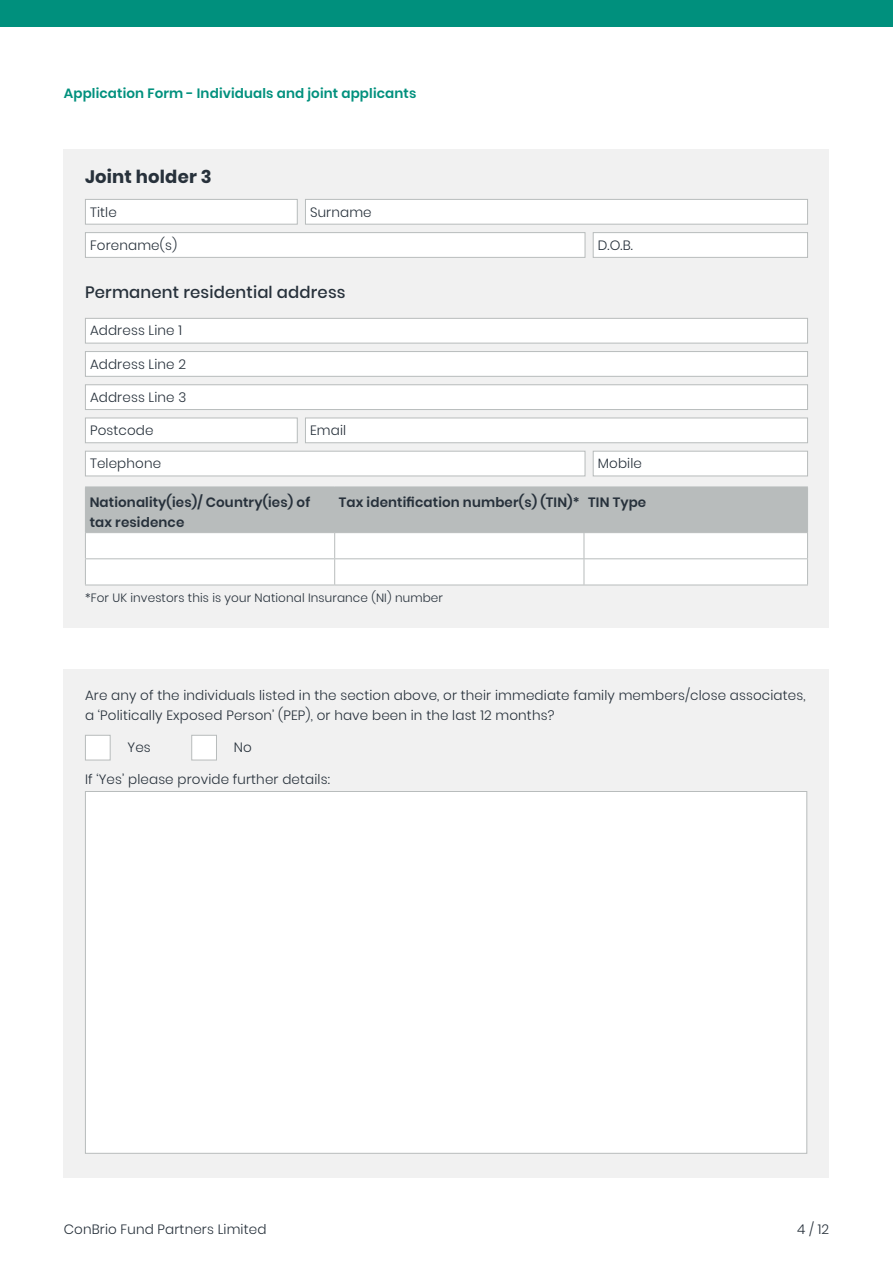
<style>
.page{position:relative;width:893px;height:1263px;background:#fff}
.page>*{position:absolute;margin:0;border:0;box-sizing:border-box;transform-origin:0 0}
.t1{font:700 18px "Poppins";letter-spacing:.01em;color:#27313b}
.t2{font:500 16.5px "Poppins";letter-spacing:.01em;color:#27313b}
.t3{font:300 13.5px/19.5px "Poppins";letter-spacing:.01em;color:#27313b}
.t4{font:600 13.5px/19.5px "Poppins";letter-spacing:.01em;color:#27313b}
.t5{font:600 13.5px "Poppins";letter-spacing:.01em;color:#00907d}
.t6{font:300 12px "Poppins";letter-spacing:.01em;color:#27313b}
</style>
<div class="page">
<div style="left:0;top:0;width:893px;height:26px;background:#00907d"></div>
<div style="left:64px;top:669px;width:765px;height:509px;background:#f1f1f1"></div>
<div style="left:85px;top:735px;width:26px;height:25px;background:#fff;border:1px solid #b8bcbc"></div>
<div style="left:191px;top:735px;width:26px;height:25px;background:#fff;border:1px solid #b8bcbc"></div>
<div style="left:85px;top:791px;width:722px;height:363px;background:#fff;border:1px solid #b8bcbc"></div>
<div style="left:64px;top:149px;width:765px;height:479px;background:#f1f1f1"></div>
<div style="left:85px;top:199px;width:212px;height:25px;background:#fff"></div>
<div style="left:85px;top:199px;width:213px;height:26px;border:1px solid #b8bcbc"></div>
<div style="left:305px;top:199px;width:502px;height:25px;background:#fff"></div>
<div style="left:305px;top:199px;width:503px;height:26px;border:1px solid #b8bcbc"></div>
<div style="left:85px;top:233px;width:500px;height:24px;background:#fff"></div>
<div style="left:85px;top:232px;width:500px;height:26px;border:1px solid #b8bcbc"></div>
<div style="left:593px;top:233px;width:214px;height:24px;background:#fff"></div>
<div style="left:593px;top:232px;width:215px;height:26px;border:1px solid #b8bcbc"></div>
<div style="left:85px;top:318px;width:722px;height:25px;background:#fff"></div>
<div style="left:85px;top:318px;width:723px;height:25px;border:1px solid #b8bcbc"></div>
<div style="left:85px;top:352px;width:722px;height:24px;background:#fff"></div>
<div style="left:85px;top:351px;width:723px;height:26px;border:1px solid #b8bcbc"></div>
<div style="left:85px;top:385px;width:722px;height:24px;background:#fff"></div>
<div style="left:85px;top:384px;width:723px;height:26px;border:1px solid #b8bcbc"></div>
<div style="left:85px;top:418px;width:212px;height:25px;background:#fff"></div>
<div style="left:85px;top:418px;width:213px;height:25px;border:1px solid #b8bcbc"></div>
<div style="left:305px;top:418px;width:502px;height:25px;background:#fff"></div>
<div style="left:305px;top:418px;width:503px;height:25px;border:1px solid #b8bcbc"></div>
<div style="left:85px;top:451px;width:500px;height:25px;background:#fff"></div>
<div style="left:85px;top:451px;width:500px;height:25px;border:1px solid #b8bcbc"></div>
<div style="left:593px;top:451px;width:214px;height:25px;background:#fff"></div>
<div style="left:593px;top:451px;width:215px;height:25px;border:1px solid #b8bcbc"></div>
<svg style="left:85px;top:487px;width:723px;height:98px"></svg>
<hr style="left:85px;top:585px;width:250px;height:1px;background:#b8bcbc">
<hr style="left:335px;top:585px;width:249px;height:1px;background:#b8bcbc">
<hr style="left:584px;top:585px;width:224px;height:1px;background:#b8bcbc">
<p class="t5" style="left:64px;top:86px;width:354px">Application Form - Individuals and joint applicants</p>
<h1 class="t1" style="left:85px;top:166px;width:128px">Joint holder 3</h1>
<p class="t3" style="left:90px;top:202px;width:28px">Title</p>
<p class="t3" style="left:310px;top:202px;width:63px">Surname</p>
<p class="t3" style="left:90px;top:235px;width:89px">Forename(s)</p>
<p class="t3" style="left:598px;top:235px;width:37px">D.O.B.</p>
<p class="t2" style="left:85px;top:282px;width:262px">Permanent residential address</p>
<p class="t3" style="left:90px;top:321px;width:94px">Address Line 1</p>
<p class="t3" style="left:90px;top:354px;width:98px">Address Line 2</p>
<p class="t3" style="left:90px;top:387px;width:98px">Address Line 3</p>
<p class="t3" style="left:90px;top:421px;width:65px">Postcode</p>
<p class="t3" style="left:310px;top:421px;width:38px">Email</p>
<p class="t3" style="left:90px;top:454px;width:73px">Telephone</p>
<p class="t3" style="left:598px;top:454px;width:46px">Mobile</p>
<p class="t4" style="left:90px;top:493px;width:222px">Nationality(ies)/ Country(ies) of tax residence</p>
<p class="t4" style="left:339px;top:493px;width:309px">Tax identification number(s) (TIN)* TIN Type</p>
<p class="t6" style="left:85px;top:591px;width:359px">*For UK investors this is your National Insurance (NI) number</p>
<p class="t3" style="left:85px;top:686px;width:722px">Are any of the individuals listed in the section above, or their immediate family members/close associates, a ‘Politically Exposed Person’ (PEP), or have been in the last 12 months?</p>
<p class="t3" style="left:128px;top:737px;width:25px">Yes</p>
<p class="t3" style="left:234px;top:737px;width:20px">No</p>
<p class="t3" style="left:85px;top:770px;width:246px">If ‘Yes’ please provide further details:</p>
<p class="t3" style="left:64px;top:1220px;width:204px">ConBrio Fund Partners Limited</p>
<p class="t3" style="left:797px;top:1220px;width:34px">4 / 12</p>
</div>
